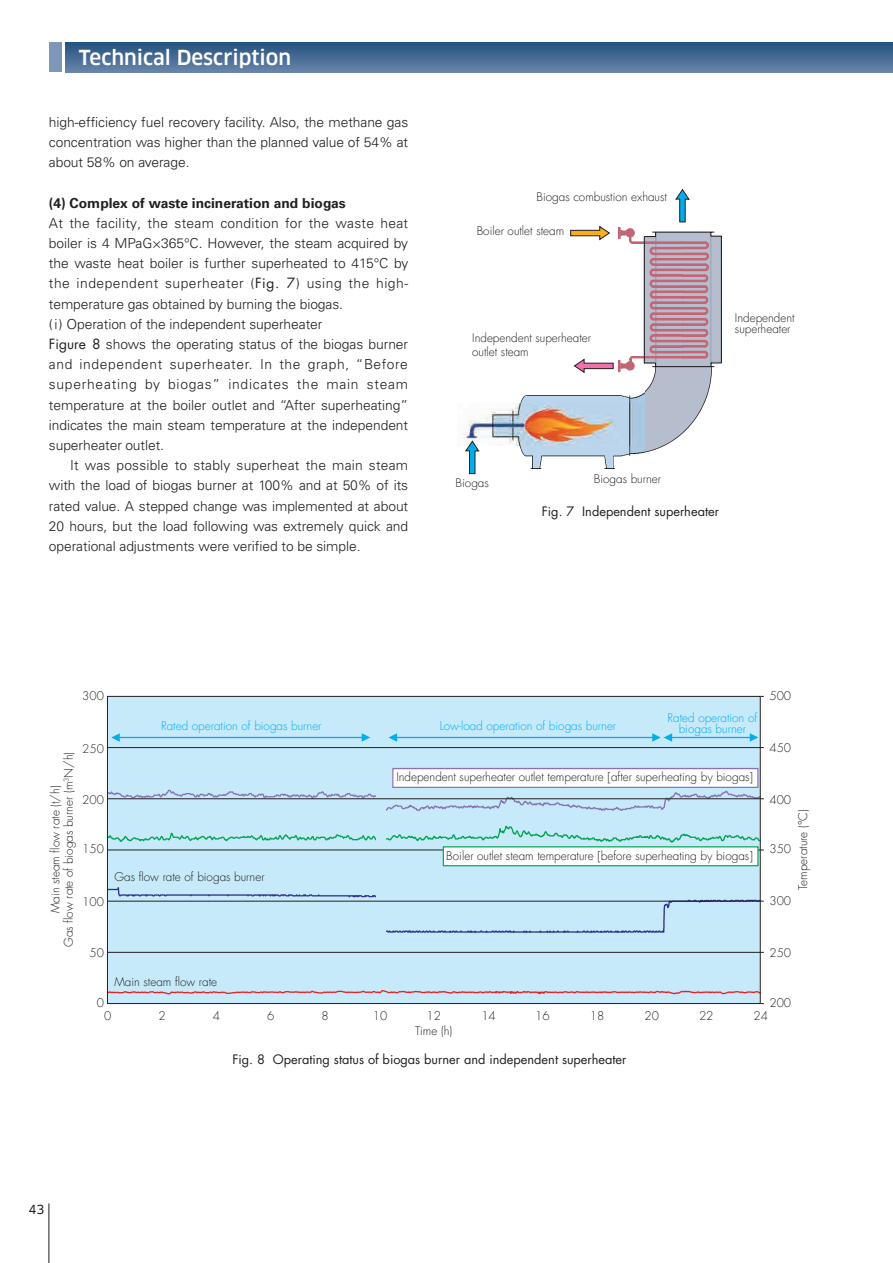
<style>
.page{position:relative;width:893px;height:1263px;background:#fff}
.page>*{position:absolute;margin:0;border:0;box-sizing:border-box;transform-origin:0 0}
.t1{font:500 20.25px "Clan Pro";color:#fff}
.t2{font:300 13.8px/20.2px "Univers LT Pro 45";letter-spacing:-.005em;color:#231f20;text-align:justify}
.t3{font:700 13.8px "Univers LT Pro 65";color:#231f20}
.t4{font:12.75px "Futura Std";color:#231f20}
.t5{font:12.15px "Clan Pro News";color:#231f20}
.t6{font:300 11.7px/13.4px "Futura Std";color:#231f20}
.t7{font:300 11.7px/11.1px "Futura Std";color:#00aeef;text-align:center}
.s1{font-family:"Futura Std";font-weight:400}
</style>
<div class="page">
<hr style="left:49px;top:1203px;width:1px;height:60px;background:#231f20">
<svg style="left:66px;top:43px;width:827px;height:29px;background:#466b94"></svg>
<div style="left:49px;top:43px;width:13px;height:29px;background:#7e96b7"></div>
<div style="left:107px;top:696px;width:653px;height:307px;background:#c6eafa"></div>
<svg style="left:109px;top:887px;width:650px;height:46px"></svg>
<svg style="left:109px;top:990px;width:650px;height:4px"></svg>
<div style="left:376px;top:734px;width:9px;height:231px;background:#c6eafa"></div>
<svg style="left:109px;top:768px;width:650px;height:43px"></svg>
<hr style="left:107px;top:747px;width:657px;height:1px;background:#231f20">
<hr style="left:107px;top:798px;width:657px;height:1px;background:#231f20">
<hr style="left:107px;top:850px;width:657px;height:1px;background:#231f20">
<hr style="left:107px;top:901px;width:657px;height:1px;background:#231f20">
<hr style="left:107px;top:952px;width:657px;height:1px;background:#231f20">
<hr style="left:671px;top:737px;width:80px;height:1px;background:#00aeef">
<svg style="left:750px;top:733px;width:8px;height:9px"></svg>
<hr style="left:396px;top:737px;width:257px;height:1px;background:#00aeef">
<svg style="left:652px;top:733px;width:20px;height:9px"></svg>
<svg style="left:389px;top:733px;width:8px;height:9px"></svg>
<hr style="left:118px;top:737px;width:245px;height:1px;background:#00aeef">
<svg style="left:362px;top:733px;width:8px;height:9px"></svg>
<svg style="left:111px;top:733px;width:9px;height:9px"></svg>
<svg style="left:107px;top:825px;width:654px;height:41px"></svg>
<img style="left:457px;top:395px;width:178px;height:73px">
<svg style="left:464px;top:440px;width:16px;height:35px"></svg>
<svg style="left:570px;top:188px;width:152px;height:266px"></svg>
<h1 class="t1" style="left:79px;top:46px;width:214px">Technical Description</h1>
<p class="t2" style="left:49px;top:112px;width:361px">high-efficiency fuel recovery facility. Also, the methane gas concentration was higher than the planned value of 54% at about 58% on average.</p>
<p class="t3" style="left:49px;top:194px;width:298px">(4) Complex of waste incineration and biogas</p>
<p class="t2" style="left:49px;top:213px;width:361px;text-align:left">At the facility, the steam condition for the waste heat boiler is 4 MPaG×365°C. However, the steam acquired by the waste heat boiler is further superheated to 415°C by the independent superheater (<span class="s1">Fig. 7</span>) using the high&shy;temperature gas obtained by burning the biogas.<br>( i ) Operation of the independent superheater<br><span class="s1">Figure 8</span> shows the operating status of the biogas burner and independent superheater. In the graph, “Before superheating by biogas” indicates the main steam temperature at the boiler outlet and “After superheating” indicates the main steam temperature at the independent superheater outlet.</p>
<p class="t2" style="left:49px;top:455px;width:361px;text-indent:21px">It was possible to stably superheat the main steam with the load of biogas burner at 100% and at 50% of its rated value. A stepped change was implemented at about 20 hours, but the load following was extremely quick and operational adjustments were verified to be simple.</p>
<p class="t6" style="left:536px;top:191px;width:132px">Biogas combustion exhaust</p>
<p class="t6" style="left:477px;top:225px;width:89px">Boiler outlet steam</p>
<p class="t6" style="left:472px;top:331px;width:120px;line-height:14.1px">Independent superheater outlet steam</p>
<p class="t6" style="left:735px;top:312px;width:61px;line-height:11.2px">Independent superheater</p>
<p class="t6" style="left:456px;top:476px;width:35px">Biogas</p>
<p class="t6" style="left:594px;top:472px;width:69px">Biogas burner</p>
<p class="t4" style="left:542px;top:503px;width:179px">Fig. 7 Independent superheater</p>
<p class="t6" style="left:82px;top:689px;width:23px">300</p>
<p class="t7" style="left:161px;top:721px;width:162px">Rated operation of biogas burner</p>
<p class="t7" style="left:440px;top:721px;width:178px">Low-load operation of biogas burner</p>
<p class="t7" style="left:667px;top:712px;width:91px">Rated operation of biogas burner</p>
<p class="t6" style="left:769px;top:689px;width:23px">500</p>
<p class="t6" style="left:82px;top:743px;width:23px">250</p>
<p class="t6" style="left:49px;top:947px;width:197px;text-align:center;rotate:-90deg">Main steam flow rate (t/h)<br>Gas flow rate of biogas burner (m<sup>3</sup>N/h)</p>
<p class="t6" style="left:82px;top:793px;width:23px">200</p>
<p class="t6" style="left:82px;top:843px;width:23px">150</p>
<p class="t6" style="left:82px;top:895px;width:23px">100</p>
<p class="t6" style="left:89px;top:946px;width:16px">50</p>
<p class="t6" style="left:115px;top:870px;width:152px">Gas flow rate of biogas burner</p>
<p class="t6" style="left:396px;top:771px;width:358px">Independent superheater outlet temperature [after superheating by biogas]</p>
<p class="t6" style="left:446px;top:849px;width:308px">Boiler outlet steam temperature [before superheating by biogas]</p>
<p class="t6" style="left:769px;top:742px;width:23px">450</p>
<p class="t6" style="left:769px;top:793px;width:23px">400</p>
<p class="t6" style="left:797px;top:890px;width:82px;rotate:-90deg">Temperature (°C)</p>
<p class="t6" style="left:769px;top:843px;width:23px">350</p>
<p class="t6" style="left:769px;top:894px;width:23px">300</p>
<p class="t6" style="left:769px;top:946px;width:23px">250</p>
<p class="t6" style="left:114px;top:976px;width:104px">Main steam flow rate</p>
<p class="t6" style="left:97px;top:996px;width:9px">0</p>
<p class="t6" style="left:769px;top:996px;width:23px">200</p>
<p class="t6" style="left:104px;top:1009px;width:9px">0</p>
<p class="t6" style="left:158px;top:1009px;width:9px">2</p>
<p class="t6" style="left:213px;top:1009px;width:9px">4</p>
<p class="t6" style="left:267px;top:1009px;width:9px">6</p>
<p class="t6" style="left:322px;top:1009px;width:9px">8</p>
<p class="t6" style="left:373px;top:1009px;width:16px">10</p>
<p class="t6" style="left:427px;top:1009px;width:16px">12</p>
<p class="t6" style="left:481px;top:1009px;width:16px">14</p>
<p class="t6" style="left:535px;top:1009px;width:16px">16</p>
<p class="t6" style="left:590px;top:1009px;width:16px">18</p>
<p class="t6" style="left:645px;top:1009px;width:16px">20</p>
<p class="t6" style="left:699px;top:1009px;width:16px">22</p>
<p class="t6" style="left:753px;top:1009px;width:16px">24</p>
<p class="t6" style="left:415px;top:1024px;width:39px">Time (h)</p>
<p class="t5" style="left:28px;top:1202px;width:17px">43</p>
<p class="t4" style="left:232px;top:1051px;width:396px">Fig. 8 Operating status of biogas burner and independent superheater</p>
</div>
